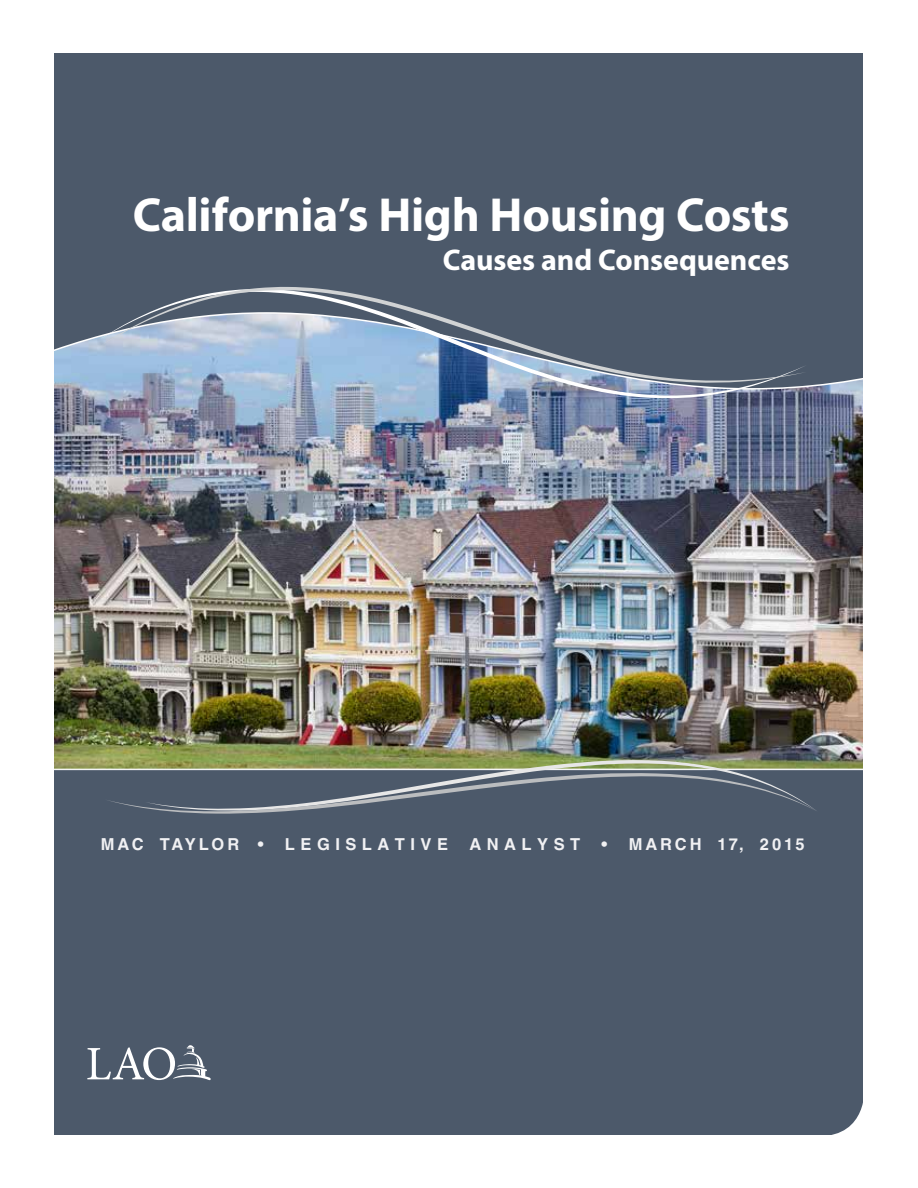
<style>
.page{position:relative;width:918px;height:1188px;background:#fff}
.page>*{position:absolute;margin:0;border:0;box-sizing:border-box;transform-origin:0 0}
.t1{font:700 48px "Myriad Pro";letter-spacing:-.01em;color:#fff}
.t2{font:700 30px "Myriad Pro";letter-spacing:-.005em;color:#fff}
.t3{font:700 16.5px "Helvetica";letter-spacing:.335em;color:#f1f1f3}
.t4{font:700 16.5px "Helvetica";letter-spacing:.17em;color:#f1f1f3}
.t5{font:700 16.5px "Helvetica";letter-spacing:.165em;color:#f1f1f3}
</style>
<div class="page">
<img style="left:54px;top:390px;width:809px;height:378px">
<div style="left:54px;top:769px;width:809px;height:366px;background:#4c596a"></div>
<div style="left:54px;top:53px;width:809px;height:337px;background:#4c596a"></div>
<img style="left:100px;top:383px;width:707px;height:16px">
<svg style="left:100px;top:287px;width:707px;height:96px;background:#74859a"></svg>
<svg style="left:105px;top:760px;width:713px;height:54px;background:#6e7977"></svg>
<div style="left:496px;top:787px;width:367px;height:348px;background:#4c596a"></div>
<svg style="left:87px;top:1045px;width:124px;height:35px"></svg>
<p class="t1" style="left:133px;top:184px;width:658px">California’s High Housing Costs</p>
<p class="t2" style="left:443px;top:241px;width:348px">Causes and Consequences</p>
<p class="t5" style="left:101px;top:834px;width:164px">MAC TAYLOR •</p>
<p class="t3" style="left:285px;top:834px;width:165px">LEGISLATIVE</p>
<p class="t3" style="left:469px;top:834px;width:112px">ANALYST</p>
<p class="t4" style="left:602px;top:834px;width:204px">• MARCH 17, 2015</p>
</div>
